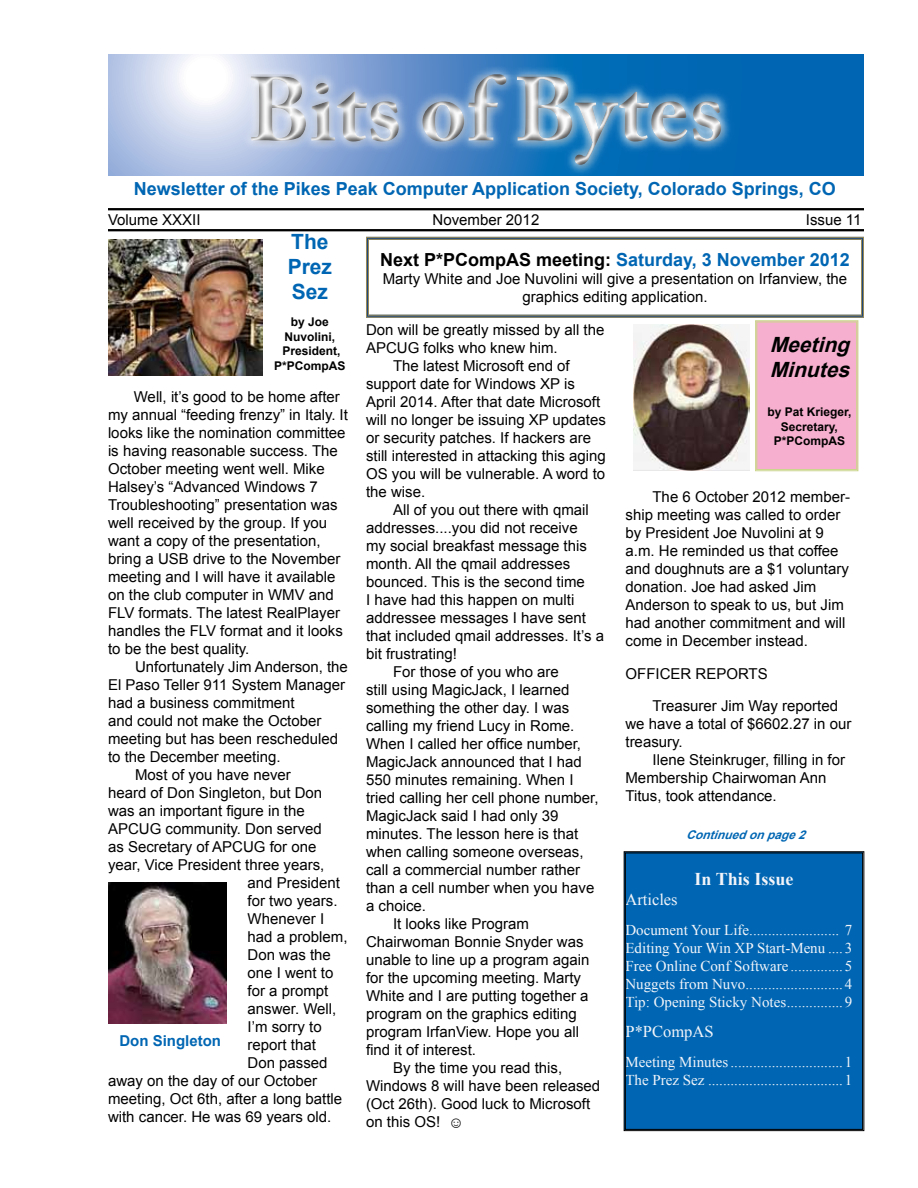
<style>
.page{position:relative;width:918px;height:1188px;background:#fff}
.page>*{position:absolute;margin:0;border:0;box-sizing:border-box;transform-origin:0 0}
.t1{font:italic 700 21px/25.2px "Arial";color:#000}
.t2{font:700 21px/25.2px "Arial";color:#0066b3}
.t3{font:700 18px "Arial";color:#0066b3}
.t4{font:700 18px "Times New Roman";color:#f2f4fa}
.t5{font:16.5px "Times New Roman";color:#f2f4fa}
.t6{font:15px/18px "Arial";color:#000}
.t7{font:15px/18px "Times New Roman";color:#f2f4fa;text-align:justify}
.t8{font:700 15px "Arial";color:#0066b3}
.t9{font:700 12px/14.4px "Arial";color:#000;text-align:center}
.t10{font:italic 700 12px "Arial";color:#0066b3}
.s1{color:#000}
.s2{font-weight:700}
</style>
<div class="page">
<svg style="left:108px;top:54px;width:755px;height:122px;background:#629ccf"></svg>
<div style="left:237px;top:65px;width:499px;height:114px;background:#fff;opacity:.75"></div>
<div style="left:239px;top:71px;width:495px;height:105px;background:#000;opacity:.5"></div>
<div style="left:624px;top:851px;width:240px;height:280px;background:#0066b3"></div>
<div style="left:625px;top:853px;width:238px;height:277px;border:1px solid #000"></div>
<hr style="left:108px;top:208px;width:756px;height:2px;background:#000">
<hr style="left:108px;top:210px;width:756px;height:1px;background:#000">
<hr style="left:108px;top:230px;width:756px;height:1px;background:#000">
<hr style="left:108px;top:229px;width:756px;height:1px;background:#000">
<hr style="left:108px;top:231px;width:756px;height:1px;background:#000">
<svg style="left:366px;top:236px;width:498px;height:235px"></svg>
<div style="left:757px;top:322px;width:100px;height:148px;border:1px solid #ccd68d"></div>
<img style="left:108px;top:240px;width:154px;height:135px">
<img style="left:108px;top:883px;width:119px;height:140px">
<img style="left:634px;top:324px;width:115px;height:147px">
<p class="t3" style="left:134px;top:176px;width:704px">Newsletter of the Pikes Peak Computer Application Society, Colorado Springs, CO</p>
<p class="t6" style="left:108px;top:211px;width:94px">Volume XXXII</p>
<h1 class="t2" style="left:288px;top:229px;width:46px">The<br>Prez<br>Sez</h1>
<p class="t9" style="left:274px;top:315px;width:73px">by Joe<br>Nuvolini,<br>President,<br>P*PCompAS</p>
<p class="t6" style="left:108px;top:388px;width:241px;text-indent:26px">Well, it’s good to be home after my annual “feeding frenzy” in Italy. It looks like the nomination committee is having reasonable success. The<br>October meeting went well. Mike<br>Halsey’s “Advanced Windows 7<br>Troubleshooting” presentation was well received by the group. If you want a copy of the presentation, bring a USB drive to the November meeting and I will have it available on the club computer in WMV and<br>FLV formats. The latest RealPlayer handles the FLV format and it looks to be the best quality.</p>
<p class="t6" style="left:135px;top:658px;width:214px">Unfortunately Jim Anderson, the</p>
<p class="t6" style="left:108px;top:676px;width:239px">El Paso Teller 911 System Manager</p>
<p class="t6" style="left:108px;top:694px;width:188px">had a business commitment</p>
<p class="t6" style="left:108px;top:712px;width:215px">and could not make the October</p>
<p class="t6" style="left:108px;top:730px;width:232px">meeting but has been rescheduled</p>
<p class="t6" style="left:108px;top:748px;width:174px">to the December meeting.</p>
<p class="t6" style="left:135px;top:766px;width:157px">Most of you have never</p>
<p class="t6" style="left:108px;top:784px;width:216px">heard of Don Singleton, but Don</p>
<p class="t6" style="left:108px;top:802px;width:198px">was an important figure in the</p>
<p class="t6" style="left:108px;top:820px;width:215px">APCUG community. Don served</p>
<p class="t6" style="left:108px;top:838px;width:210px">as Secretary of APCUG for one</p>
<p class="t6" style="left:108px;top:856px;width:218px">year, Vice President three years,</p>
<p class="t6" style="left:248px;top:874px;width:94px">and President</p>
<p class="t6" style="left:248px;top:892px;width:92px">for two years.</p>
<p class="t6" style="left:248px;top:910px;width:78px">Whenever I</p>
<p class="t6" style="left:248px;top:928px;width:102px">had a problem,</p>
<p class="t6" style="left:248px;top:946px;width:85px">Don was the</p>
<p class="t6" style="left:248px;top:964px;width:87px">one I went to</p>
<p class="t6" style="left:248px;top:982px;width:82px">for a prompt</p>
<p class="t6" style="left:248px;top:1000px;width:90px">answer. Well,</p>
<p class="t6" style="left:248px;top:1018px;width:76px">I’m sorry to</p>
<p class="t6" style="left:248px;top:1036px;width:70px">report that</p>
<p class="t6" style="left:248px;top:1054px;width:82px">Don passed</p>
<p class="t6" style="left:108px;top:1072px;width:211px">away on the day of our October</p>
<p class="t6" style="left:108px;top:1090px;width:236px">meeting, Oct 6th, after a long battle</p>
<p class="t6" style="left:108px;top:1108px;width:225px">with cancer. He was 69 years old.</p>
<p class="t8" style="left:119px;top:1030px;width:103px">Don Singleton</p>
<p class="t6" style="left:433px;top:211px;width:108px">November 2012</p>
<p class="t6" style="left:806px;top:211px;width:57px">Issue 11</p>
<p class="t3" style="left:380px;top:248px;width:471px"><span class="s1">Next P*PCompAS meeting:</span> Saturday, 3 November 2012</p>
<p class="t6" style="left:383px;top:270px;width:466px;text-align:center">Marty White and Joe Nuvolini will give a presentation on Irfanview, the graphics editing application.</p>
<p class="t6" style="left:366px;top:321px;width:240px">Don will be greatly missed by all the</p>
<p class="t6" style="left:366px;top:339px;width:193px">APCUG folks who knew him.</p>
<p class="t6" style="left:393px;top:357px;width:178px">The latest Microsoft end of</p>
<p class="t6" style="left:366px;top:375px;width:210px">support date for Windows XP is</p>
<p class="t6" style="left:366px;top:393px;width:236px">April 2014. After that date Microsoft</p>
<p class="t6" style="left:366px;top:411px;width:241px">will no longer be issuing XP updates</p>
<p class="t6" style="left:366px;top:429px;width:227px">or security patches. If hackers are</p>
<p class="t6" style="left:366px;top:447px;width:241px">still interested in attacking this aging</p>
<p class="t6" style="left:366px;top:465px;width:241px">OS you will be vulnerable. A word to</p>
<p class="t6" style="left:366px;top:483px;width:61px">the wise.</p>
<p class="t6" style="left:393px;top:501px;width:197px">All of you out there with qmail</p>
<p class="t6" style="left:366px;top:519px;width:213px">addresses....you did not receive</p>
<p class="t6" style="left:366px;top:537px;width:222px">my social breakfast message this</p>
<p class="t6" style="left:366px;top:555px;width:206px">month. All the qmail addresses</p>
<p class="t6" style="left:366px;top:573px;width:220px">bounced. This is the second time</p>
<p class="t6" style="left:366px;top:591px;width:210px">I have had this happen on multi</p>
<p class="t6" style="left:366px;top:609px;width:222px">addressee messages I have sent</p>
<p class="t6" style="left:366px;top:627px;width:240px">that included qmail addresses. It’s a</p>
<p class="t6" style="left:366px;top:645px;width:92px">bit frustrating!</p>
<p class="t6" style="left:393px;top:663px;width:167px">For those of you who are</p>
<p class="t6" style="left:366px;top:681px;width:205px">still using MagicJack, I learned</p>
<p class="t6" style="left:366px;top:699px;width:205px">something the other day. I was</p>
<p class="t6" style="left:366px;top:717px;width:210px">calling my friend Lucy in Rome.</p>
<p class="t6" style="left:366px;top:735px;width:217px">When I called her office number,</p>
<p class="t6" style="left:366px;top:753px;width:217px">MagicJack announced that I had</p>
<p class="t6" style="left:366px;top:771px;width:209px">550 minutes remaining. When I</p>
<p class="t6" style="left:366px;top:789px;width:234px">tried calling her cell phone number,</p>
<p class="t6" style="left:366px;top:807px;width:194px">MagicJack said I had only 39</p>
<p class="t6" style="left:366px;top:825px;width:214px">minutes. The lesson here is that</p>
<p class="t6" style="left:366px;top:843px;width:219px">when calling someone overseas,</p>
<p class="t6" style="left:366px;top:861px;width:216px">call a commercial number rather</p>
<p class="t6" style="left:366px;top:879px;width:230px">than a cell number when you have</p>
<p class="t6" style="left:366px;top:897px;width:62px">a choice.</p>
<p class="t6" style="left:393px;top:915px;width:137px">It looks like Program</p>
<p class="t6" style="left:366px;top:933px;width:219px">Chairwoman Bonnie Snyder was</p>
<p class="t6" style="left:366px;top:951px;width:225px">unable to line up a program again</p>
<p class="t6" style="left:366px;top:969px;width:217px">for the upcoming meeting. Marty</p>
<p class="t6" style="left:366px;top:987px;width:224px">White and I are putting together a</p>
<p class="t6" style="left:366px;top:1005px;width:212px">program on the graphics editing</p>
<p class="t6" style="left:366px;top:1023px;width:215px">program IrfanView. Hope you all</p>
<p class="t6" style="left:366px;top:1041px;width:112px">find it of interest.</p>
<p class="t6" style="left:393px;top:1059px;width:171px">By the time you read this,</p>
<p class="t6" style="left:366px;top:1077px;width:236px">Windows 8 will have been released</p>
<p class="t6" style="left:366px;top:1095px;width:226px">(Oct 26th). Good luck to Microsoft</p>
<p class="t6" style="left:366px;top:1113px;width:99px">on this OS! <span class="s2">☺</span></p>
<h1 class="t1" style="left:770px;top:332px;width:89px">Meeting<br>Minutes</h1>
<p class="t9" style="left:767px;top:405px;width:86px">by Pat Krieger,<br>Secretary,<br>P*PCompAS</p>
<p class="t6" style="left:626px;top:488px;width:226px;text-indent:27px">The 6 October 2012 member&shy;ship meeting was called to order by President Joe Nuvolini at 9 a.m. He reminded us that coffee and doughnuts are a $1 voluntary donation. Joe had asked Jim<br>Anderson to speak to us, but Jim had another commitment and will come in December instead.</p>
<p class="t6" style="left:652px;top:658px;width:187px;line-height:32.4px;text-indent:-27px">OFFICER REPORTS<br>Treasurer Jim Way reported</p>
<p class="t6" style="left:626px;top:715px;width:227px">we have a total of $6602.27 in our treasury.</p>
<p class="t6" style="left:626px;top:751px;width:221px;text-indent:27px">Ilene Steinkruger, filling in for<br>Membership Chairwoman Ann<br>Titus, took attendance.</p>
<p class="t10" style="left:686px;top:827px;width:126px">Continuedonpage2</p>
<p class="t4" style="left:695px;top:866px;width:100px">In This Issue</p>
<p class="t5" style="left:626px;top:888px;width:54px">Articles</p>
<p class="t7" style="left:626px;top:920px;width:228px">Document Your Life........................ 7<br>Editing Your Win XP Start-Menu ....3<br>Free Online Conf Software ..............5<br>Nuggets from Nuvo..........................4<br>Tip: Opening Sticky Notes...............9</p>
<p class="t5" style="left:626px;top:1021px;width:90px">P*PCompAS</p>
<p class="t7" style="left:626px;top:1053px;width:228px">Meeting Minutes..............................1<br>The Prez Sez ....................................1</p>
</div>
